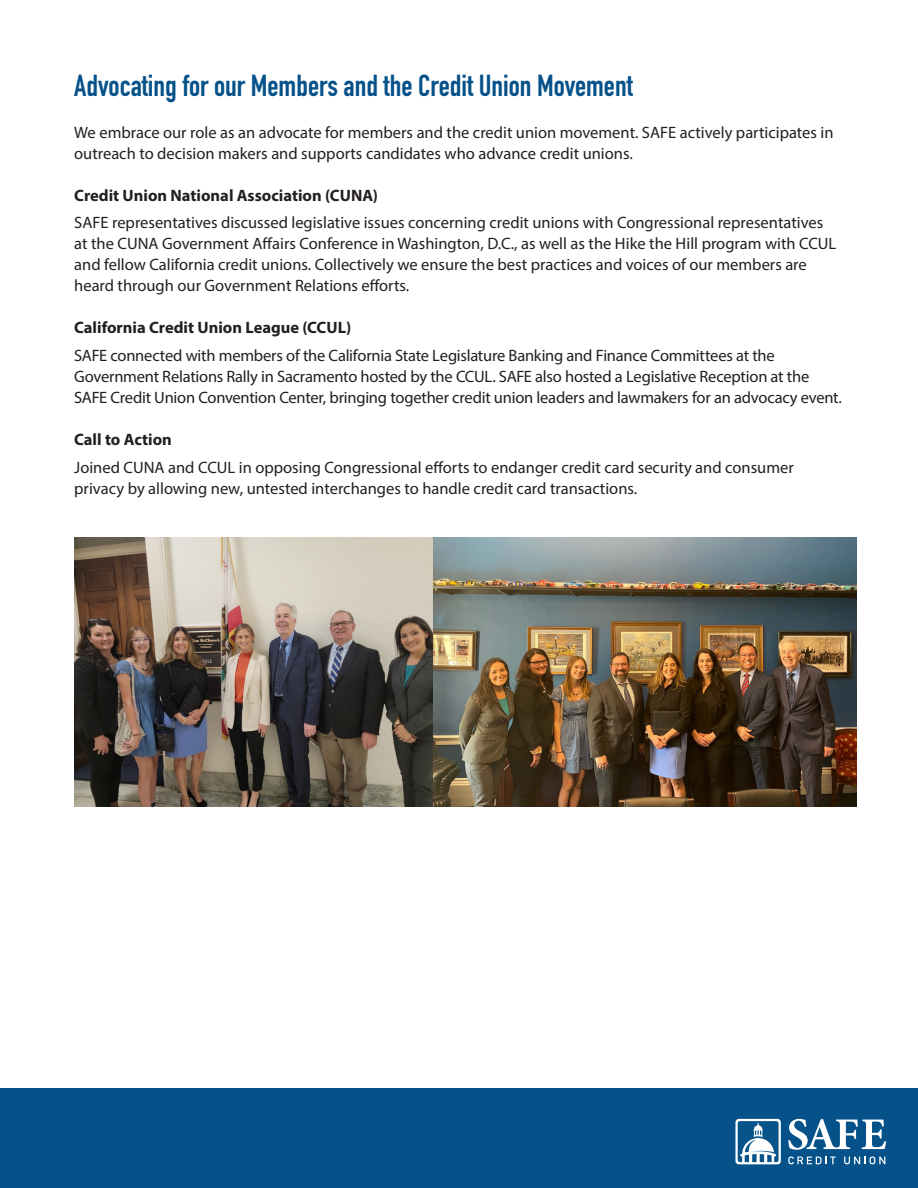
<style>
.page{position:relative;width:918px;height:1188px;background:#fff}
.page>*{position:absolute;margin:0;border:0;box-sizing:border-box;transform-origin:0 0}
.Paragraph{font:30px "DIN Engschrift LT Pro";color:#05528a}
.Paragraph-2{font:16.5px/21px "Myriad Pro";color:#231f20}
.Paragraph-3{font:700 16.5px "Myriad Pro";color:#231f20}
</style>
<div class="page">
<div style="left:0;top:1089px;width:918px;height:99px;background:#05528a"></div>
<svg style="left:788px;top:1119px;width:98px;height:31px"></svg>
<svg style="left:788px;top:1156px;width:48px;height:8px"></svg>
<svg style="left:844px;top:1156px;width:41px;height:8px"></svg>
<svg style="left:735px;top:1119px;width:46px;height:45px"></svg>
<img style="left:74px;top:538px;width:782px;height:269px">
<p class="Paragraph" style="left:74px;top:67px;width:560px">Advocating for our Members and the Credit Union Movement</p>
<p class="Paragraph-2" style="left:74px;top:121px;width:761px">We embrace our role as an advocate for members and the credit union movement. SAFE actively participates in outreach to decision makers and supports candidates who advance credit unions.</p>
<p class="Paragraph-3" style="left:74px;top:184px;width:305px">Credit Union National Association (CUNA)</p>
<p class="Paragraph-2" style="left:74px;top:212px;width:764px">SAFE representatives discussed legislative issues concerning credit unions with Congressional representatives at the CUNA Government Affairs Conference in Washington, D.C., as well as the Hike the Hill program with CCUL and fellow California credit unions. Collectively we ensure the best practices and voices of our members are heard through our Government Relations efforts.</p>
<p class="Paragraph-3" style="left:74px;top:317px;width:279px">California Credit Union League (CCUL)</p>
<p class="Paragraph-2" style="left:74px;top:345px;width:769px">SAFE connected with members of the California State Legislature Banking and Finance Committees at the<br>Government Relations Rally in Sacramento hosted by the CCUL. SAFE also hosted a Legislative Reception at the<br>SAFE Credit Union Convention Center, bringing together credit union leaders and lawmakers for an advocacy event.</p>
<p class="Paragraph-3" style="left:74px;top:429px;width:99px">Call to Action</p>
<p class="Paragraph-2" style="left:74px;top:457px;width:721px">Joined CUNA and CCUL in opposing Congressional efforts to endanger credit card security and consumer privacy by allowing new, untested interchanges to handle credit card transactions.</p>
</div>
